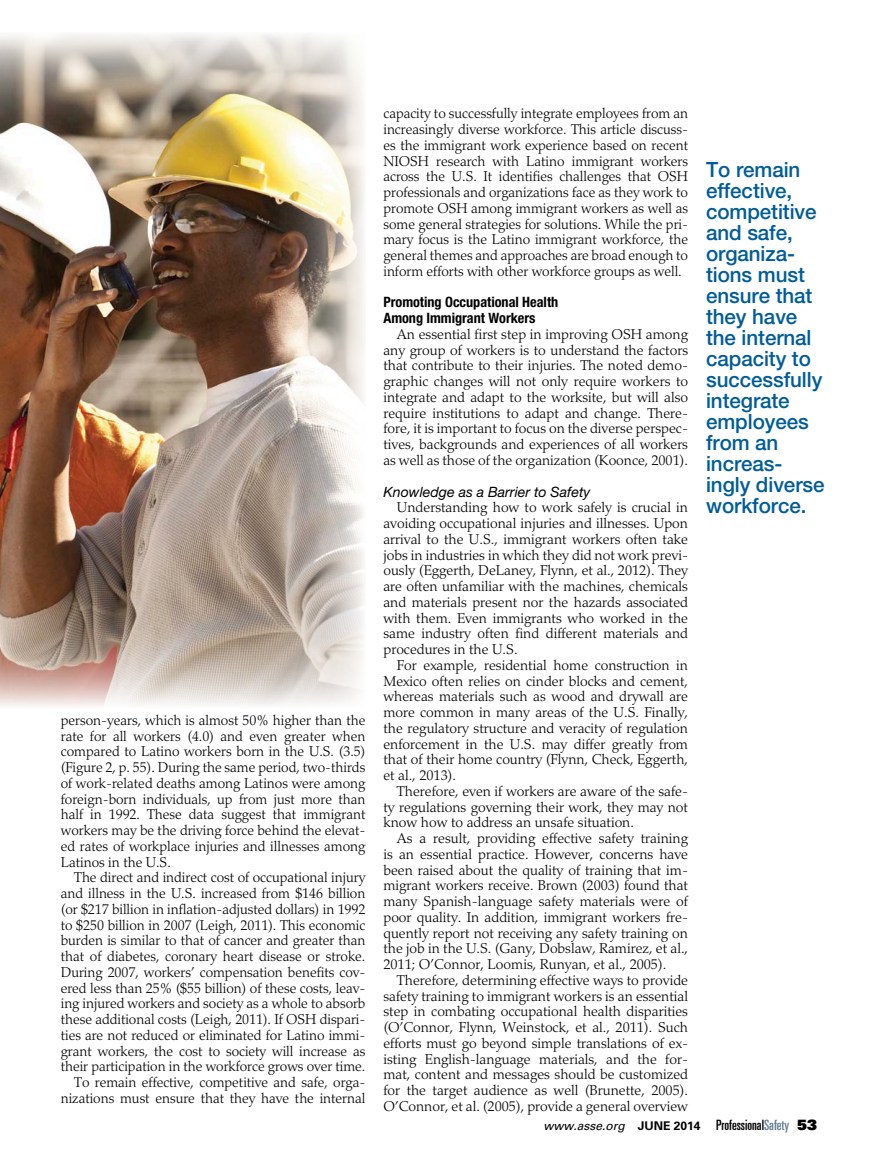
<style>
.page{position:relative;width:878px;height:1175px;background:#fff}
.page>*{position:absolute;margin:0;border:0;box-sizing:border-box;transform-origin:0 0}
.t1{font:500 21px/21px "Helvetica Neue LT Std";letter-spacing:-.005em;color:#005c99}
.t2{font:300 14.25px/15.8px "Palatino LT Std";letter-spacing:-.005em;color:#000;text-align:justify}
.t3{font:700 condensed 14.25px/15.8px "Helvetica Neue LT Std";color:#000}
.t4{font:italic 14.25px "Helvetica Neue LT Std";color:#000}
.t5{font:italic 12px "Univers LT Std";color:#000}
.s1{font-weight:700;font-style:normal}
.s2{font-style:normal;font-stretch:ultra-condensed;font-size:14.25px}
.s3{font-style:normal;font-stretch:ultra-condensed;font-size:14.25px;color:#657c91}
.s4{font-family:"Univers LT Std X Black";font-style:normal;font-size:14.25px}
</style>
<div class="page">
<img style="left:0;top:34px;width:365px;height:672px">
<p class="t2" style="left:61px;top:712px;width:306px">person-years, which is almost 50% higher than the rate for all workers (4.0) and even greater when compared to Latino workers born in the U.S. (3.5) (Figure 2, p. 55). During the same period, two-thirds of work-related deaths among Latinos were among foreign-born individuals, up from just more than half in 1992. These data suggest that immigrant workers may be the driving force behind the elevat&shy;ed rates of workplace injuries and illnesses among Latinos in the U.S.</p>
<p class="t2" style="left:61px;top:870px;width:306px;text-align:right">The direct and indirect cost of occupational injury and illness in the U.S. increased from $146 billion (or $217 billion in inflation-adjusted dollars) in 1992 to $250 billion in 2007 (Leigh, 2011). This economic burden is similar to that of cancer and greater than that of diabetes, coronary heart disease or stroke.<br>During 2007, workers’ compensation benefits cov&shy;ered less than 25% ($55 billion) of these costs, leav&shy;ing injured workers and society as a whole to absorb these additional costs (Leigh, 2011). If OSH dispari&shy;ties are not reduced or eliminated for Latino immi&shy;grant workers, the cost to society will increase as their participation in the workforce grows over time.<br>To remain effective, competitive and safe, orga&shy;nizations must ensure that they have the internal</p>
<p class="t2" style="left:383px;top:106px;width:306px">capacity to successfully integrate employees from an increasingly diverse workforce. This article discuss&shy;es the immigrant work experience based on recent NIOSH research with Latino immigrant workers across the U.S. It identifies challenges that OSH professionals and organizations face as they work to promote OSH among immigrant workers as well as some general strategies for solutions. While the pri&shy;mary focus is the Latino immigrant workforce, the general themes and approaches are broad enough to inform efforts with other workforce groups as well.</p>
<p class="t3" style="left:383px;top:294px;width:176px">Promoting Occupational Health<br>Among Immigrant Workers</p>
<p class="t2" style="left:383px;top:326px;width:306px;text-indent:13px">An essential first step in improving OSH among any group of workers is to understand the factors that contribute to their injuries. The noted demo&shy;graphic changes will not only require workers to integrate and adapt to the worksite, but will also require institutions to adapt and change. There&shy;fore, it is important to focus on the diverse perspec&shy;tives, backgrounds and experiences of all workers as well as those of the organization (Koonce, 2001).</p>
<p class="t4" style="left:383px;top:483px;width:208px">Knowledge as a Barrier to Safety</p>
<p class="t2" style="left:383px;top:500px;width:306px;text-indent:13px">Understanding how to work safely is crucial in avoiding occupational injuries and illnesses. Upon arrival to the U.S., immigrant workers often take jobs in industries in which they did not work previ&shy;ously (Eggerth, DeLaney, Flynn, et al., 2012). They are often unfamiliar with the machines, chemicals and materials present nor the hazards associated with them. Even immigrants who worked in the same industry often find different materials and procedures in the U.S.</p>
<p class="t2" style="left:383px;top:657px;width:306px;text-indent:13px">For example, residential home construction in Mexico often relies on cinder blocks and cement, whereas materials such as wood and drywall are more common in many areas of the U.S. Finally, the regulatory structure and veracity of regulation enforcement in the U.S. may differ greatly from that of their home country (Flynn, Check, Eggerth, et al., 2013).</p>
<p class="t2" style="left:383px;top:783px;width:306px;text-indent:13px">Therefore, even if workers are aware of the safe&shy;ty regulations governing their work, they may not know how to address an unsafe situation.</p>
<p class="t2" style="left:383px;top:830px;width:306px;text-indent:13px">As a result, providing effective safety training is an essential practice. However, concerns have been raised about the quality of training that im&shy;migrant workers receive. Brown (2003) found that many Spanish-language safety materials were of poor quality. In addition, immigrant workers fre&shy;quently report not receiving any safety training on the job in the U.S. (Gany, Dobslaw, Ramirez, et al., 2011; O’Connor, Loomis, Runyan, et al., 2005).</p>
<p class="t2" style="left:383px;top:972px;width:306px;text-indent:13px">Therefore, determining effective ways to provide safety training to immigrant workers is an essential step in combating occupational health disparities (O’Connor, Flynn, Weinstock, et al., 2011). Such efforts must go beyond simple translations of ex&shy;isting English-language materials, and the for&shy;mat, content and messages should be customized for the target audience as well (Brunette, 2005).<br>O’Connor, et al. (2005), provide a general overview</p>
<h1 class="t1" style="left:706px;top:159px;width:120px">To remain effective, competitive and safe, organiza&shy;tions must ensure that they have the internal capacity to successfully integrate employees from an increas&shy;ingly diverse workforce.</h1>
<p class="t5" style="left:543px;top:1118px;width:275px">www.asse.org <span class="s1">JUNE 2014</span> <span class="s2">Professional</span><span class="s3">Safety</span> <span class="s4">53</span></p>
</div>
